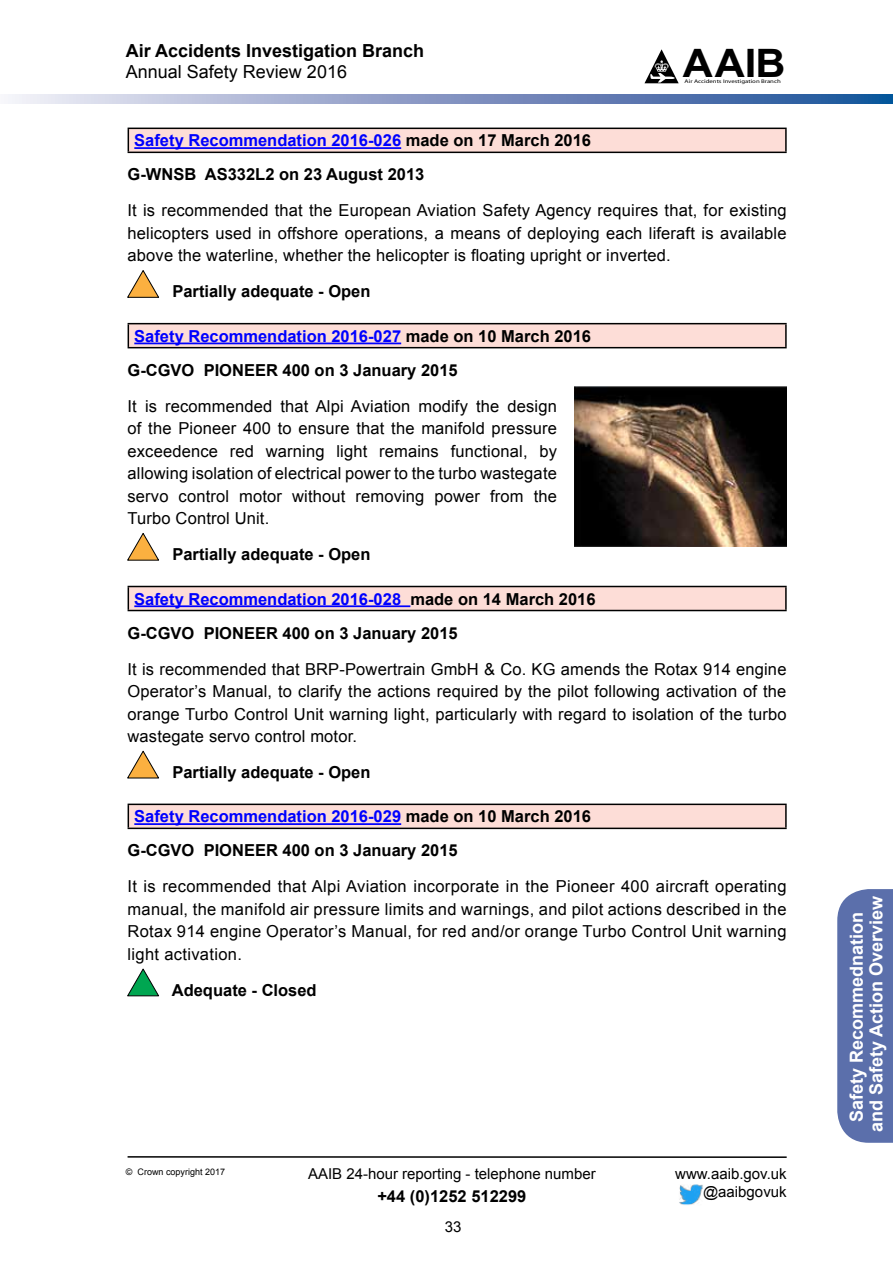
<style>
.page{position:relative;width:893px;height:1263px;background:#fff}
.page>*{position:absolute;margin:0;border:0;box-sizing:border-box;transform-origin:0 0}
.t1{font:700 39.15px "Arial";color:#000;scale:1.06 1}
.t2{font:700 18px/19.5px "Arial";color:#fff;text-align:center}
.t3{font:700 18px "Arial";color:#000}
.t4{font:18px "Arial";color:#000}
.t5{font:16.5px/22.5px "Arial";letter-spacing:.01em;color:#000;text-align:justify}
.t6{font:700 16.5px/34px "Arial";color:#000}
.t7{font:15px/18px "Arial";color:#000;text-align:right}
.t8{font:9px "Arial";color:#000}
.t9{font:5.25px "Myriad";color:#000;scale:1.28 1}
.s1{color:#00f}
</style>
<div class="page">
<hr style="left:128px;top:1156px;width:659px;height:2px;background:#000">
<svg style="left:8px;top:94px;width:885px;height:9px;background:#8399c4"></svg>
<svg style="left:644px;top:49px;width:35px;height:34px"></svg>
<img style="left:679px;top:1184px;width:24px;height:21px">
<div style="left:837px;top:889px;width:56px;height:254px;background:#5b6fab"></div>
<div style="left:128px;top:128px;width:658px;height:24px;background:#fdddd7"></div>
<hr style="left:128px;top:128px;width:659px;height:1px;background:#000">
<svg style="left:128px;top:129px;width:1px;height:23px"></svg>
<hr style="left:785px;top:129px;width:2px;height:23px;background:#000">
<hr style="left:128px;top:152px;width:659px;height:1px;background:#000">
<hr style="left:134px;top:147px;width:267px;height:2px;background:#00f">
<svg style="left:127px;top:270px;width:32px;height:28px"></svg>
<div style="left:128px;top:324px;width:658px;height:24px;background:#fdddd7"></div>
<hr style="left:128px;top:323px;width:659px;height:1px;background:#000">
<svg style="left:128px;top:324px;width:1px;height:23px"></svg>
<hr style="left:785px;top:324px;width:2px;height:23px;background:#000">
<hr style="left:128px;top:347px;width:659px;height:1px;background:#000">
<hr style="left:134px;top:343px;width:267px;height:1px;background:#00f">
<svg style="left:127px;top:533px;width:32px;height:27px"></svg>
<div style="left:128px;top:586px;width:658px;height:24px;background:#fdddd7"></div>
<hr style="left:128px;top:586px;width:659px;height:1px;background:#000">
<svg style="left:128px;top:587px;width:1px;height:23px"></svg>
<hr style="left:785px;top:587px;width:2px;height:23px;background:#000">
<hr style="left:128px;top:610px;width:659px;height:1px;background:#000">
<hr style="left:134px;top:605px;width:276px;height:2px;background:#00f">
<svg style="left:127px;top:751px;width:32px;height:27px"></svg>
<div style="left:128px;top:804px;width:658px;height:24px;background:#fdddd7"></div>
<hr style="left:128px;top:803px;width:659px;height:2px;background:#000">
<svg style="left:128px;top:805px;width:1px;height:23px"></svg>
<hr style="left:785px;top:805px;width:2px;height:23px;background:#000">
<hr style="left:128px;top:828px;width:659px;height:1px;background:#000">
<hr style="left:134px;top:823px;width:267px;height:2px;background:#00f">
<svg style="left:127px;top:969px;width:32px;height:27px"></svg>
<img style="left:574px;top:386px;width:213px;height:160px">
<p class="t3" style="left:126px;top:39px;width:300px">Air Accidents Investigation Branch</p>
<p class="t4" style="left:126px;top:60px;width:223px">Annual Safety Review 2016</p>
<h1 class="t1" style="left:683px;top:37px;width:98px">AAIB</h1>
<p class="t9" style="left:685px;top:79px;width:77px">Air Accidents Investigation Branch</p>
<p class="t6" style="left:128px;top:124px;width:465px;text-indent:7px"><span class="s1">Safety Recommendation 2016-026</span> made on 17 March 2016<br>G-WNSB AS332L2 on 23 August 2013</p>
<p class="t5" style="left:128px;top:200px;width:660px">It is recommended that the European Aviation Safety Agency requires that, for existing helicopters used in offshore operations, a means of deploying each liferaft is available above the waterline, whether the helicopter is floating upright or inverted.</p>
<p class="t6" style="left:172px;top:275px;width:200px">Partially adequate - Open</p>
<p class="t6" style="left:128px;top:319px;width:465px;text-indent:7px"><span class="s1">Safety Recommendation 2016-027</span> made on 10 March 2016<br>G-CGVO PIONEER 400 on 3 January 2015</p>
<p class="t5" style="left:128px;top:395px;width:431px">It is recommended that Alpi Aviation modify the design of the Pioneer 400 to ensure that the manifold pressure exceedence red warning light remains functional, by allowing isolation of electrical power to the turbo wastegate servo control motor without removing power from the Turbo Control Unit.</p>
<p class="t6" style="left:172px;top:538px;width:200px">Partially adequate - Open</p>
<p class="t6" style="left:128px;top:582px;width:470px;text-indent:7px"><span class="s1">Safety Recommendation 2016-028</span> made on 14 March 2016<br>G-CGVO PIONEER 400 on 3 January 2015</p>
<p class="t5" style="left:128px;top:658px;width:660px">It is recommended that BRP-Powertrain GmbH &amp; Co. KG amends the Rotax 914 engine Operator’s Manual, to clarify the actions required by the pilot following activation of the orange Turbo Control Unit warning light, particularly with regard to isolation of the turbo wastegate servo control motor.</p>
<p class="t6" style="left:172px;top:756px;width:200px">Partially adequate - Open</p>
<p class="t6" style="left:128px;top:800px;width:465px;text-indent:7px"><span class="s1">Safety Recommendation 2016-029</span> made on 10 March 2016<br>G-CGVO PIONEER 400 on 3 January 2015</p>
<p class="t5" style="left:128px;top:875px;width:660px">It is recommended that Alpi Aviation incorporate in the Pioneer 400 aircraft operating manual, the manifold air pressure limits and warnings, and pilot actions described in the Rotax 914 engine Operator’s Manual, for red and/or orange Turbo Control Unit warning light activation.</p>
<p class="t6" style="left:172px;top:973px;width:146px">Adequate - Closed</p>
<p class="t8" style="left:126px;top:1166px;width:101px">© Crown copyright 2017</p>
<p class="t7" style="left:308px;top:1165px;width:289px">AAIB 24-hour reporting - telephone number</p>
<p class="t6" style="left:377px;top:1179px;width:151px">+44 (0)1252 512299</p>
<p class="t7" style="left:445px;top:1218px;width:18px">33</p>
<p class="t7" style="left:675px;top:1165px;width:113px">www.aaib.gov.uk @aaibgovuk</p>
<p class="t2" style="left:847px;top:1132px;width:238px;rotate:-90deg">Safety Recommednation and Safety Action Overview</p>
</div>
